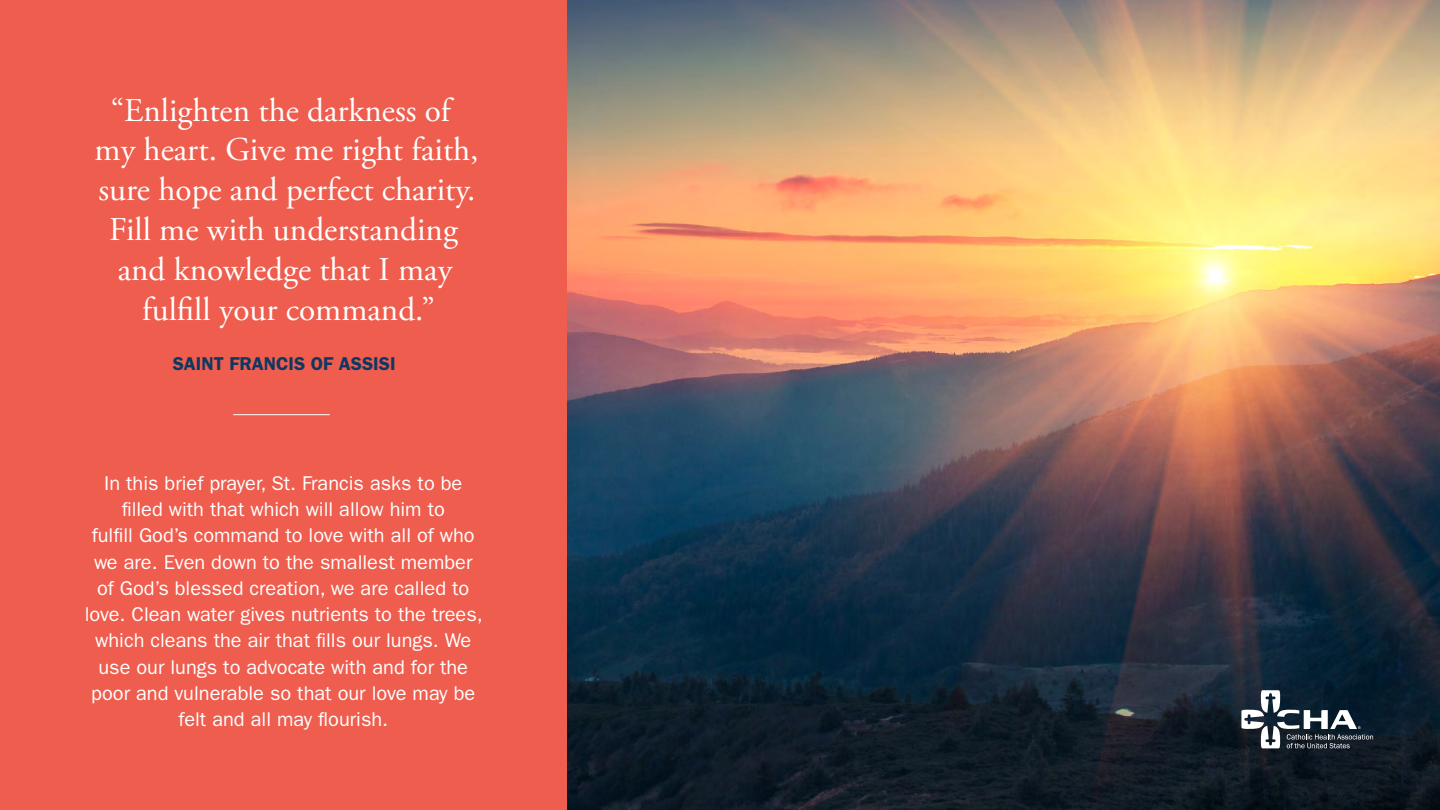
<style>
.page{position:relative;width:1440px;height:810px;background:#fff}
.page>*{position:absolute;margin:0;border:0;box-sizing:border-box;transform-origin:0 0}
.t1{font:33.25px/39.9px "Adobe Garamond Pro";color:#fff;text-align:center}
.t2{font:20px/26.2px "Franklin Gothic";color:#fff;text-align:center}
.t3{font:600 18.62px "Franklin Gothic";color:#0e3862}
</style>
<div class="page">
<img style="left:566px;top:0;width:874px;height:810px">
<div style="left:0;top:0;width:566px;height:810px;background:#ee5d4e"></div>
<hr style="left:233px;top:414px;width:97px;height:1px;background:#fff">
<svg style="left:1241px;top:690px;width:132px;height:58px"></svg>
<h1 class="t1" style="left:95px;top:91px;width:386px">“Enlighten the darkness of my heart. Give me right faith, sure hope and perfect charity.<br>Fill me with understanding and knowledge that I may fulfill your command.”</h1>
<p class="t3" style="left:173px;top:353px;width:225px">SAINT FRANCIS OF ASSISI</p>
<p class="t2" style="left:85px;top:470px;width:400px">In this brief prayer, St. Francis asks to be filled with that which will allow him to<br>fulfill God’s command to love with all of who we are. Even down to the smallest member of God’s blessed creation, we are called to love. Clean water gives nutrients to the trees, which cleans the air that fills our lungs. We use our lungs to advocate with and for the poor and vulnerable so that our love may be felt and all may flourish.</p>
</div>
